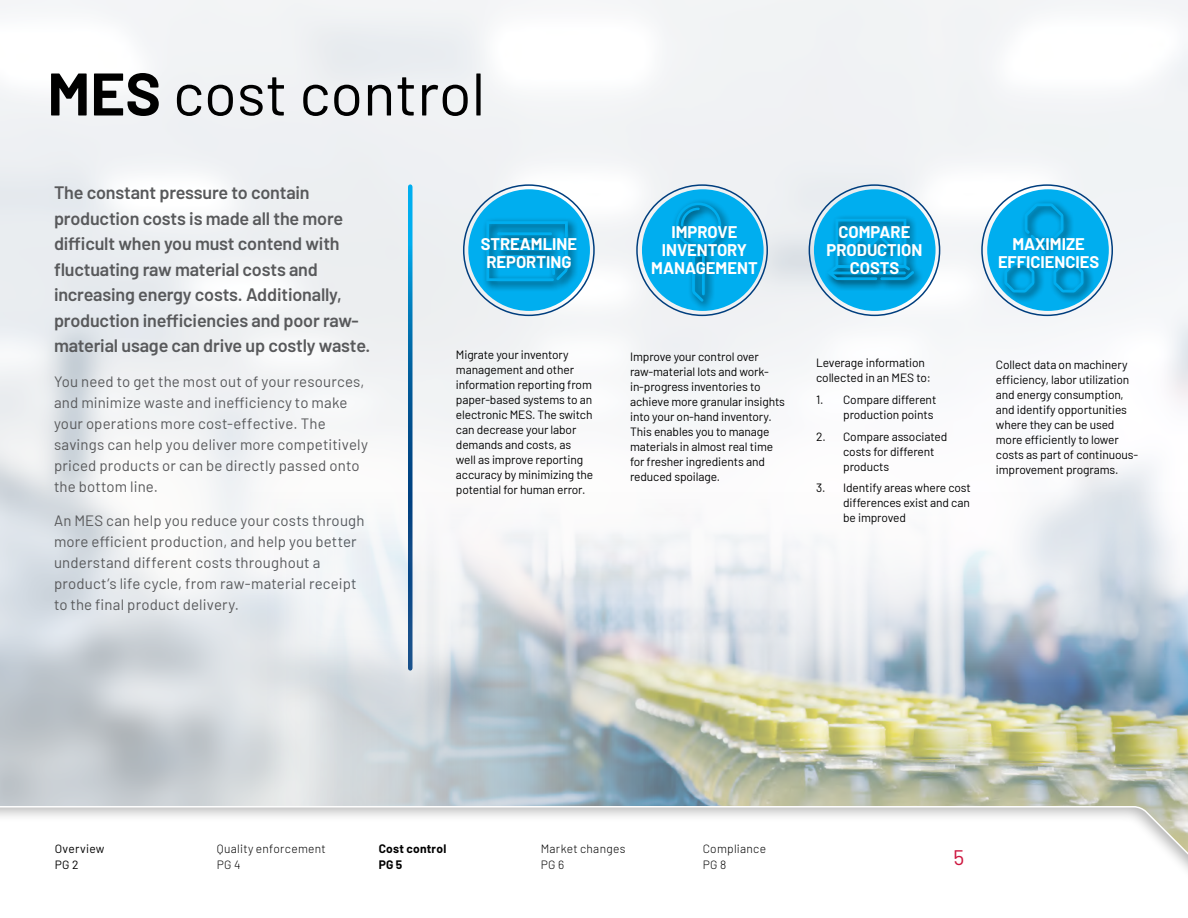
<style>
.page{position:relative;width:1188px;height:918px;background:#fff}
.page>*{position:absolute;margin:0;border:0;box-sizing:border-box;transform-origin:0 0}
.t1{font:60px "Barlow";color:#000}
.t2{font:21px "Barlow";color:#cd163f}
.t3{font:600 18px/25.5px "Barlow";letter-spacing:-.01em;color:#58595b}
.t4{font:700 16.5px/18px "Barlow";color:#fff;text-align:center}
.t5{font:15px/21px "Barlow";letter-spacing:.01em;color:#58595b}
.t6{font:12px/15px "Barlow";letter-spacing:-.01em;color:#000}
.t7{font:300 12px/16.5px "Barlow";letter-spacing:.025em;color:#000}
.t8{font:700 12px/16.5px "Barlow";letter-spacing:.02em;color:#000}
.t9{font:12px/16.5px "Barlow";letter-spacing:.02em;color:#000}
.s1{font-weight:700}
</style>
<div class="page">
<img style="left:0;top:0;width:1188px;height:795px">
<svg style="left:408px;top:187px;width:4px;height:286px"></svg>
<div style="left:468px;top:189px;width:122px;height:122px;background:#00aeef;border-radius:50%"></div>
<div style="left:482px;top:217px;width:97px;height:75px;background:#000;opacity:.75"></div>
<svg style="left:486px;top:221px;width:82px;height:60px"></svg>
<hr style="left:497px;top:232px;width:55px;height:3px;background:#00aeef">
<hr style="left:497px;top:240px;width:41px;height:3px;background:#00aeef">
<hr style="left:497px;top:248px;width:56px;height:2px;background:#00aeef">
<hr style="left:497px;top:255px;width:49px;height:3px;background:#00aeef">
<div style="left:642px;top:189px;width:122px;height:122px;background:#00aeef;border-radius:50%"></div>
<div style="left:671px;top:198px;width:61px;height:114px;background:#000;opacity:.75"></div>
<svg style="left:676px;top:203px;width:45px;height:99px"></svg>
<div style="left:814px;top:189px;width:122px;height:122px;background:#00aeef;border-radius:50%"></div>
<div style="left:824px;top:214px;width:100px;height:77px;background:#000;opacity:.75"></div>
<svg style="left:827px;top:219px;width:87px;height:61px"></svg>
<div style="left:987px;top:189px;width:122px;height:122px;background:#00aeef;border-radius:50%"></div>
<div style="left:1000px;top:199px;width:94px;height:104px;background:#000;opacity:.75"></div>
<svg style="left:1004px;top:203px;width:79px;height:90px"></svg>
<img style="left:210px;top:473px;width:978px;height:322px">
<div style="left:0;top:795px;width:1188px;height:123px;background:#000;opacity:.3"></div>
<svg style="left:0;top:805px;width:1188px;height:113px"></svg>
<h1 class="t1" style="left:47px;top:50px;width:439px"><span class="s1">MES</span> cost control</h1>
<p class="t3" style="left:54px;top:179px;width:318px">The constant pressure to contain production costs is made all the more difficult when you must contend with fluctuating raw material costs and increasing energy costs. Additionally, production inefficiencies and poor raw&shy;material usage can drive up costly waste.</p>
<p class="t5" style="left:54px;top:370px;width:315px">You need to get the most out of your resources, and minimize waste and inefficiency to make your operations more cost-effective. The savings can help you deliver more competitively priced products or can be directly passed onto the bottom line.</p>
<p class="t5" style="left:54px;top:509px;width:312px">An MES can help you reduce your costs through more efficient production, and help you better understand different costs throughout a product’s life cycle, from raw-material receipt to the final product delivery.</p>
<h3 class="t4" style="left:481px;top:234px;width:98px">STREAMLINE<br>REPORTING</h3>
<h3 class="t4" style="left:651px;top:222px;width:108px">IMPROVE<br>INVENTORY<br>MANAGEMENT</h3>
<h3 class="t4" style="left:827px;top:222px;width:97px">COMPARE<br>PRODUCTION<br>COSTS</h3>
<h3 class="t4" style="left:998px;top:233px;width:103px">MAXIMIZE<br>EFFICIENCIES</h3>
<p class="t6" style="left:456px;top:346px;width:139px">Migrate your inventory management and other information reporting from paper-based systems to an electronic MES. The switch can decrease your labor demands and costs, as well as improve reporting accuracy by minimizing the potential for human error.</p>
<p class="t6" style="left:630px;top:348px;width:156px">Improve your control over raw-material lots and work&shy;in-progress inventories to achieve more granular insights into your on-hand inventory.<br>This enables you to manage materials in almost real time for fresher ingredients and reduced spoilage.</p>
<p class="t6" style="left:996px;top:357px;width:144px">Collect data on machinery efficiency, labor utilization and energy consumption, and identify opportunities where they can be used more efficiently to lower costs as part of continuous&shy;improvement programs.</p>
<p class="t6" style="left:816px;top:354px;width:116px">Leverage information collected in an MES to:</p>
<p class="t6" style="left:816px;top:391px;width:122px;text-align:right">1. Compare different production points</p>
<p class="t6" style="left:843px;top:428px;width:106px;text-indent:-27px">2. Compare associated costs for different products</p>
<p class="t6" style="left:843px;top:480px;width:129px;text-align:justify;text-indent:-27px">3. Identify areas where cost differences exist and can be improved</p>
<p class="t9" style="left:55px;top:839px;width:51px">Overview<br>PG 2</p>
<p class="t7" style="left:217px;top:839px;width:111px">Quality enforcement<br>PG 4</p>
<p class="t8" style="left:379px;top:839px;width:69px">Cost control<br>PG 5</p>
<p class="t7" style="left:541px;top:839px;width:86px">Market changes<br>PG 6</p>
<p class="t7" style="left:703px;top:839px;width:65px">Compliance<br>PG 8</p>
<h2 class="t2" style="left:953px;top:842px;width:12px">5</h2>
</div>
